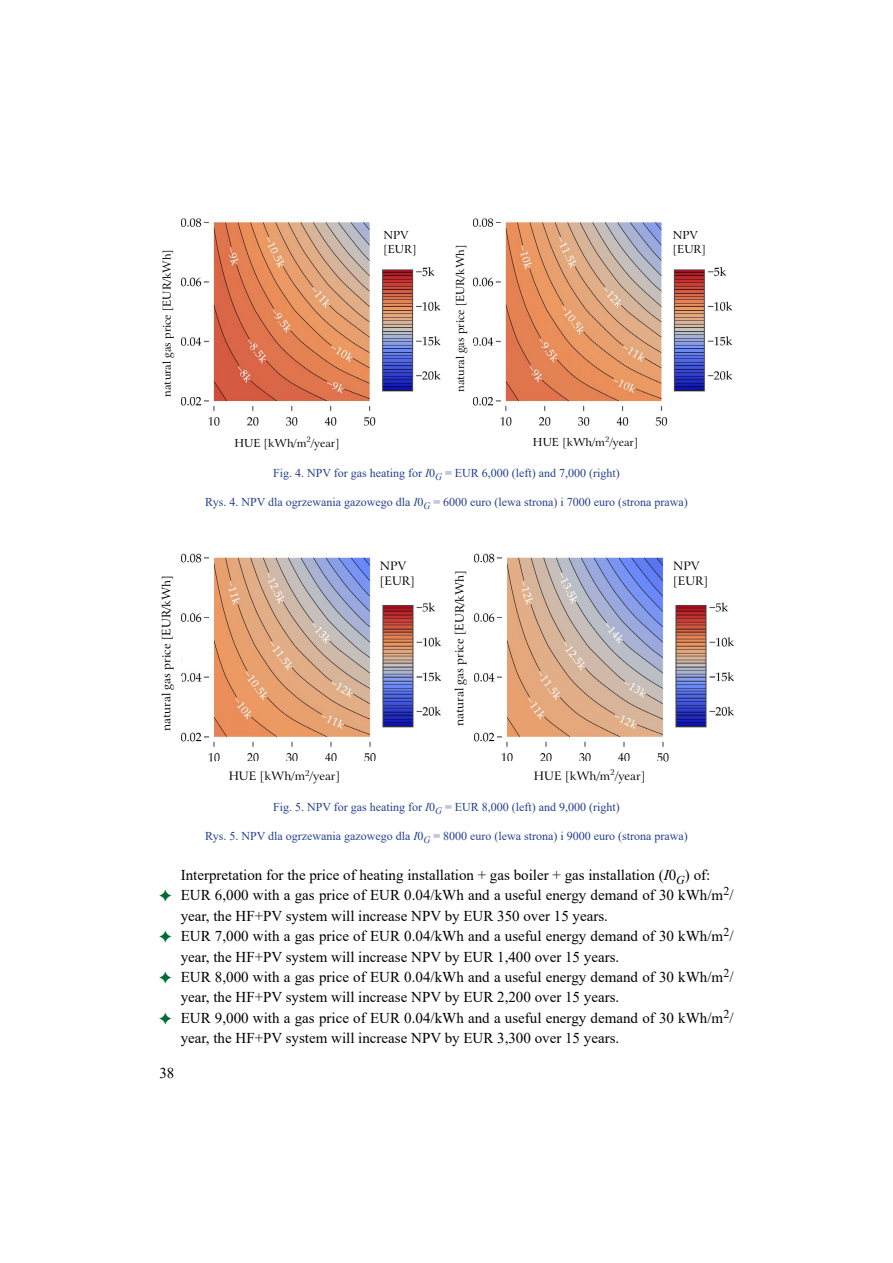
<style>
.page{position:relative;width:893px;height:1263px;background:#fff}
.page>*{position:absolute;margin:0;border:0;box-sizing:border-box;transform-origin:0 0}
.t1{font:15px/20.4px "Times New Roman";color:#000}
.t2{font:12px "Times New Roman";color:#25408f}
.t3{font:11.7px/15px "Arrus EU";color:#000}
.t4{font:11.1px/14.2px "Arrus EU";color:#000}
.t5{font:8.1px "Arrus EU";color:#000}
.t6{font:7.65px "Arrus EU";color:#000}
.s1{font-style:italic}
</style>
<div class="page">
<img style="left:181px;top:218px;width:260px;height:208px">
<img style="left:473px;top:218px;width:260px;height:208px">
<div style="left:469px;top:319px;width:12px;height:9px;background:#fff"></div>
<div style="left:468px;top:344px;width:6px;height:8px;background:#fff"></div>
<div style="left:177px;top:320px;width:8px;height:7px;background:#fff"></div>
<div style="left:669px;top:217px;width:37px;height:48px;background:#fff"></div>
<div style="left:379px;top:217px;width:38px;height:48px;background:#fff"></div>
<img style="left:181px;top:553px;width:552px;height:209px">
<div style="left:451px;top:542px;width:22px;height:229px;background:#fff"></div>
<div style="left:217px;top:761px;width:448px;height:24px;background:#fff"></div>
<div style="left:469px;top:649px;width:12px;height:9px;background:#fff"></div>
<div style="left:468px;top:675px;width:6px;height:9px;background:#fff"></div>
<div style="left:177px;top:650px;width:8px;height:7px;background:#fff"></div>
<div style="left:472px;top:651px;width:7px;height:14px;background:#fff"></div>
<div style="left:669px;top:544px;width:39px;height:54px;background:#fff"></div>
<div style="left:375px;top:544px;width:40px;height:54px;background:#fff"></div>
<p class="t4" style="left:383px;top:229px;width:35px">NPV [EUR]</p>
<p class="t4" style="left:161px;top:397px;width:149px;rotate:-90deg">natural gas price [EUR/kWh]</p>
<p class="t4" style="left:454px;top:392px;width:149px;rotate:-90deg">natural gas price [EUR/kWh]</p>
<p class="t4" style="left:234px;top:437px;width:107px">HUE [kWh/m /year]</p>
<p class="t6" style="left:605px;top:436px;width:6px">2</p>
<p class="t6" style="left:307px;top:437px;width:6px">2</p>
<p class="t4" style="left:533px;top:437px;width:107px">HUE [kWh/m /year]</p>
<p class="t4" style="left:673px;top:229px;width:35px">NPV [EUR]</p>
<p class="t2" style="left:273px;top:465px;width:348px">Fig. 4. NPV for gas heating for <span class="s1">I</span>0<sub>G</sub> = EUR 6,000 (left) and 7,000 (right)</p>
<p class="t2" style="left:205px;top:494px;width:484px">Rys. 4. NPV dla ogrzewania gazowego dla <span class="s1">I</span>0<sub>G</sub> = 6000 euro (lewa strona) i 7000 euro (strona prawa)</p>
<p class="t3" style="left:380px;top:559px;width:37px">NPV [EUR]</p>
<p class="t3" style="left:160px;top:731px;width:158px;rotate:-90deg">natural gas price [EUR/kWh]</p>
<p class="t3" style="left:453px;top:726px;width:158px;rotate:-90deg">natural gas price [EUR/kWh]</p>
<p class="t3" style="left:229px;top:770px;width:113px">HUE [kWh/m /year]</p>
<p class="t5" style="left:610px;top:769px;width:6px">2</p>
<p class="t5" style="left:305px;top:769px;width:6px">2</p>
<p class="t3" style="left:534px;top:769px;width:113px">HUE [kWh/m /year]</p>
<p class="t3" style="left:673px;top:560px;width:37px">NPV [EUR]</p>
<p class="t2" style="left:273px;top:798px;width:348px">Fig. 5. NPV for gas heating for <span class="s1">I</span>0<sub>G</sub> = EUR 8,000 (left) and 9,000 (right)</p>
<p class="t2" style="left:205px;top:828px;width:484px">Rys. 5. NPV dla ogrzewania gazowego dla <span class="s1">I</span>0<sub>G</sub> = 8000 euro (lewa strona) i 9000 euro (strona prawa)</p>
<p class="t1" style="left:181px;top:864px;width:554px">Interpretation for the price of heating installation + gas boiler + gas installation (<span class="s1">I</span>0<sub>G</sub>) of:<br>EUR 6,000 with a gas price of EUR 0.04/kWh and a useful energy demand of 30 kWh/m<sup>2</sup>/ year, the HF+PV system will increase NPV by EUR 350 over 15 years.<br>EUR 7,000 with a gas price of EUR 0.04/kWh and a useful energy demand of 30 kWh/m<sup>2</sup>/ year, the HF+PV system will increase NPV by EUR 1,400 over 15 years.<br>EUR 8,000 with a gas price of EUR 0.04/kWh and a useful energy demand of 30 kWh/m<sup>2</sup>/ year, the HF+PV system will increase NPV by EUR 2,200 over 15 years.<br>EUR 9,000 with a gas price of EUR 0.04/kWh and a useful energy demand of 30 kWh/m<sup>2</sup>/ year, the HF+PV system will increase NPV by EUR 3,300 over 15 years.</p>
<p class="t1" style="left:159px;top:1062px;width:16px">38</p>
</div>
